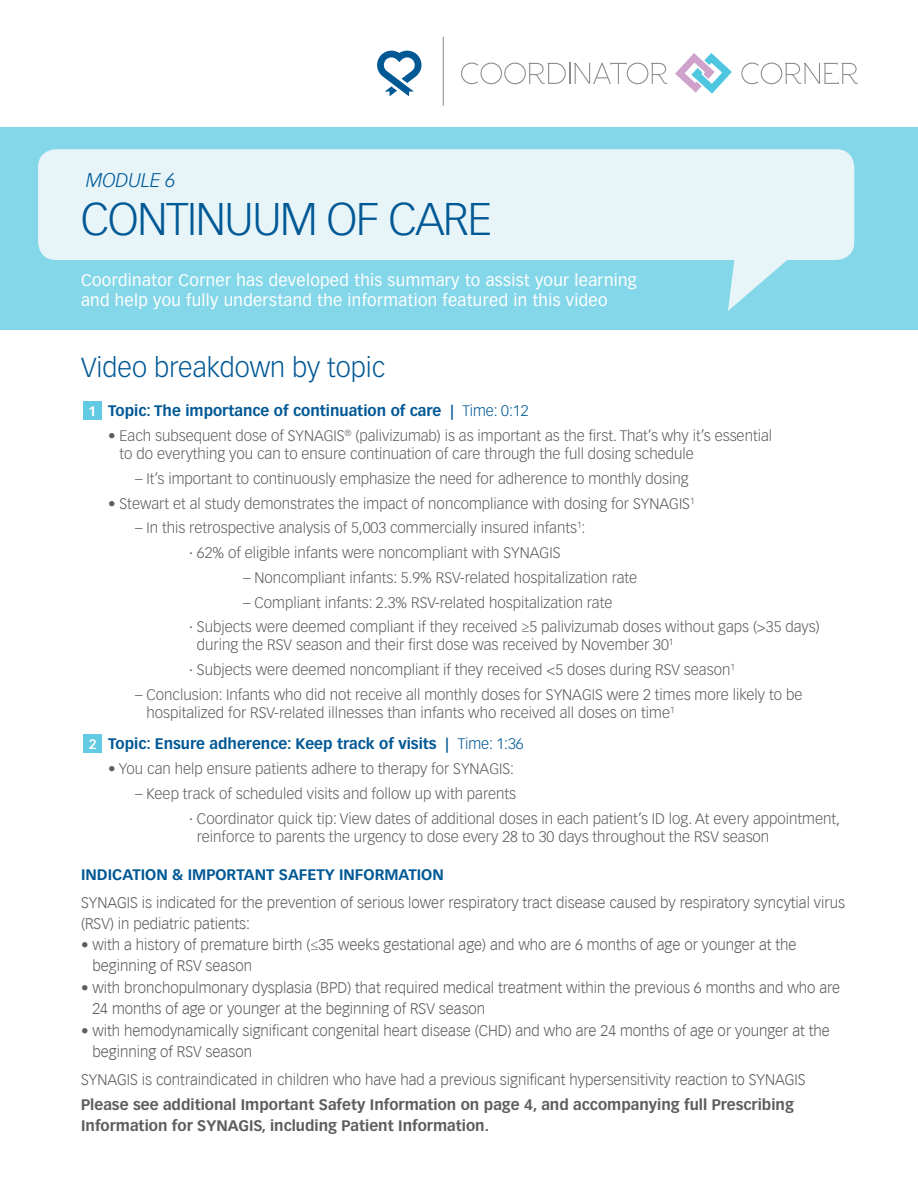
<style>
.page{position:relative;width:918px;height:1188px;background:#fff}
.page>*{position:absolute;margin:0;border:0;box-sizing:border-box;transform-origin:0 0}
.t1{font:300 45px "Vectora LT Std";letter-spacing:-.03em;color:#005895}
.t2{font:300 27px "Vectora LT Std";color:#005895}
.t3{font:italic 300 19.5px "Vectora LT Std";color:#005895}
.t4{font:16.5px/19.8px "Vectora LT Std";letter-spacing:.02em;color:#fff}
.t5{font:300 15px/18px "Vectora LT Std";color:#5d5d60}
.t6{font:300 15px/21px "Vectora LH";color:#5d5d60}
.t7{font:700 15px "Vectora LT Std";color:#005895}
.t8{font:700 15px/21px "Vectora LT Std";color:#5d5d60}
.t9{font:700 13.5px "Vectora LT Std";color:#fff}
.s1{font-weight:300}
.s2{font-family:"Vectora LT Std"}
</style>
<div class="page">
<div style="left:83px;top:401px;width:19px;height:19px;background:#62cae3"></div>
<div style="left:83px;top:734px;width:19px;height:19px;background:#62cae3"></div>
<div style="left:0;top:128px;width:918px;height:202px;background:#84d7e9"></div>
<div style="left:38px;top:149px;width:816px;height:111px;background:#e7f5f9;border-radius:18px"></div>
<svg style="left:728px;top:260px;width:59px;height:51px"></svg>
<svg style="left:461px;top:63px;width:206px;height:21px"></svg>
<svg style="left:741px;top:63px;width:117px;height:21px"></svg>
<svg style="left:675px;top:53px;width:57px;height:40px"></svg>
<hr style="left:443px;top:37px;width:1px;height:69px;background:#8a8a8d">
<svg style="left:377px;top:51px;width:45px;height:45px"></svg>
<p class="t3" style="left:86px;top:169px;width:91px">MODULE 6</p>
<p class="t1" style="left:81px;top:194px;width:413px">CONTINUUM OF CARE</p>
<p class="t4" style="left:81px;top:271px;width:557px">Coordinator Corner has developed this summary to assist your learning and help you fully understand the information featured in this video</p>
<p class="t2" style="left:81px;top:352px;width:306px">Video breakdown by topic</p>
<p class="t7" style="left:108px;top:402px;width:422px">Topic: The importance of continuation of care | <span class="s1">Time: 0:12</span></p>
<p class="t5" style="left:120px;top:427px;width:654px;text-indent:-11px">• Each subsequent dose of SYNAGIS<sup>®</sup> (palivizumab) is as important as the first. That’s why it’s essential to do everything you can to ensure continuation of care through the full dosing schedule</p>
<p class="t5" style="left:135px;top:470px;width:555px">– It’s important to continuously emphasize the need for adherence to monthly dosing</p>
<p class="t5" style="left:108px;top:495px;width:588px">• Stewart et al study demonstrates the impact of noncompliance with dosing for SYNAGIS<sup>1</sup></p>
<p class="t5" style="left:135px;top:519px;width:452px">– In this retrospective analysis of 5,003 commercially insured infants<sup>1</sup>:</p>
<p class="t5" style="left:189px;top:544px;width:373px">· 62% of eligible infants were noncompliant with SYNAGIS</p>
<p class="t5" style="left:243px;top:569px;width:396px">– Noncompliant infants: 5.9% RSV-related hospitalization rate</p>
<p class="t5" style="left:243px;top:594px;width:371px">– Compliant infants: 2.3% RSV-related hospitalization rate</p>
<p class="t5" style="left:197px;top:618px;width:624px;text-indent:-8px">· Subjects were deemed compliant if they received ≥5 palivizumab doses without gaps (&gt;35 days) during the RSV season and their first dose was received by November 30<sup>1</sup></p>
<p class="t5" style="left:189px;top:661px;width:547px">· Subjects were deemed noncompliant if they received &lt;5 doses during RSV season<sup>1</sup></p>
<p class="t5" style="left:147px;top:686px;width:657px;text-indent:-11px">– Conclusion: Infants who did not receive all monthly doses for SYNAGIS were 2 times more likely to be hospitalized for RSV-related illnesses than infants who received all doses on time<sup>1</sup></p>
<p class="t7" style="left:108px;top:735px;width:417px">Topic: Ensure adherence: Keep track of visits | <span class="s1">Time: 1:36</span></p>
<p class="t5" style="left:108px;top:760px;width:407px">• You can help ensure patients adhere to therapy for SYNAGIS:</p>
<p class="t5" style="left:135px;top:785px;width:383px">– Keep track of scheduled visits and follow up with parents</p>
<p class="t5" style="left:197px;top:810px;width:645px;text-indent:-8px">· Coordinator quick tip: View dates of additional doses in each patient’s ID log. At every appointment, reinforce to parents the urgency to dose every 28 to 30 days throughout the RSV season</p>
<p class="t9" style="left:88px;top:403px;width:9px">1</p>
<p class="t9" style="left:89px;top:736px;width:9px">2</p>
<p class="t7" style="left:81px;top:866px;width:364px">INDICATION &amp; IMPORTANT SAFETY INFORMATION</p>
<p class="t6" style="left:81px;top:892px;width:765px">SYNAGIS is indicated for the prevention of serious lower respiratory tract disease caused by respiratory syncytial virus (RSV) in pediatric patients:</p>
<p class="t6" style="left:93px;top:935px;width:706px;text-indent:-11px">• with a history of premature birth (<span class="s2">≤</span>35 weeks gestational age) and who are 6 months of age or younger at the beginning of RSV season</p>
<p class="t6" style="left:93px;top:978px;width:749px;text-indent:-11px">• with bronchopulmonary dysplasia (BPD) that required medical treatment within the previous 6 months and who are<br>24 months of age or younger at the beginning of RSV season</p>
<p class="t6" style="left:93px;top:1020px;width:739px;text-indent:-11px">• with hemodynamically significant congenital heart disease (CHD) and who are 24 months of age or younger at the beginning of RSV season</p>
<p class="t6" style="left:81px;top:1069px;width:726px">SYNAGIS is contraindicated in children who have had a previous significant hypersensitivity reaction to SYNAGIS</p>
<p class="t8" style="left:81px;top:1094px;width:714px">Please see additional Important Safety Information on page 4, and accompanying full Prescribing<br>Information for SYNAGIS, including Patient Information.</p>
</div>
